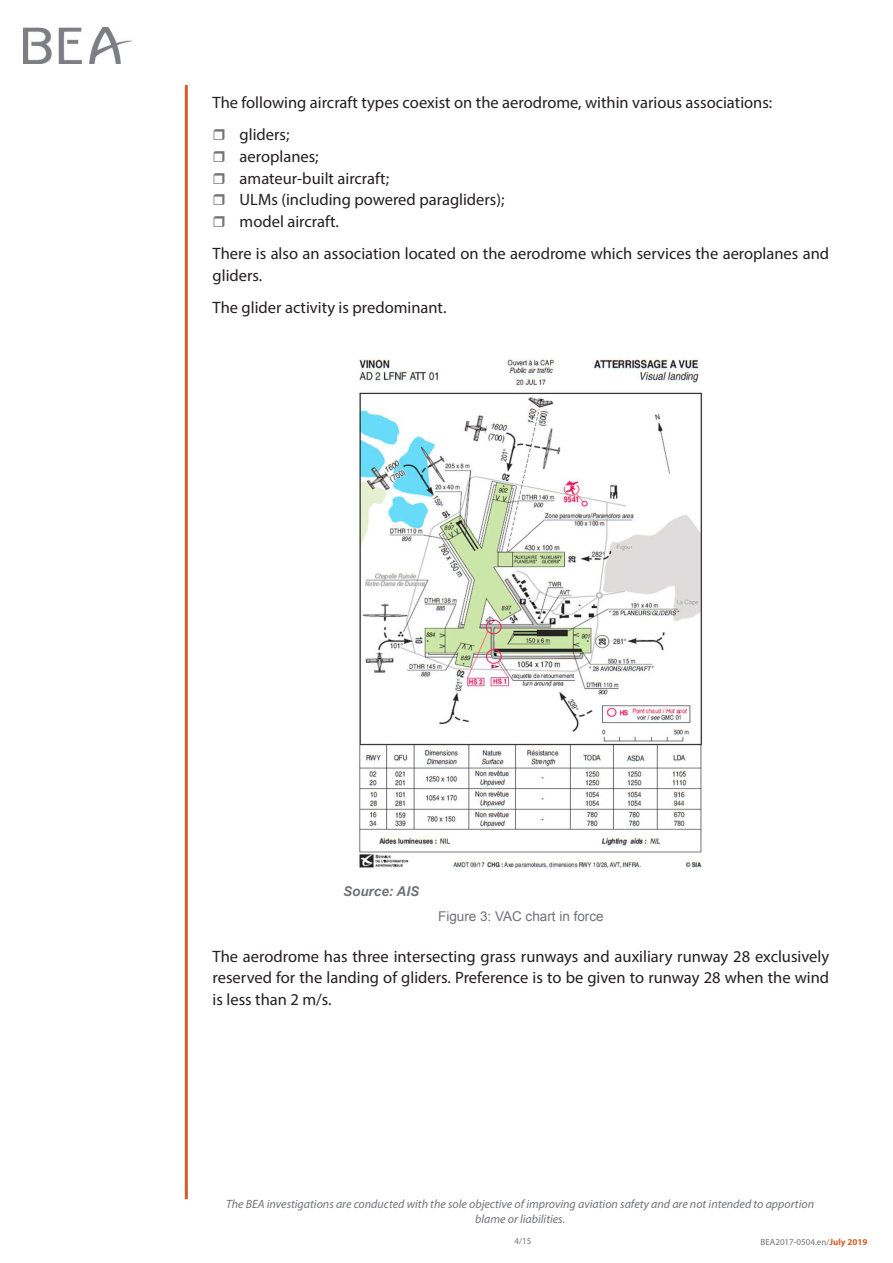
<style>
.page{position:relative;width:893px;height:1263px;background:#fff}
.page>*{position:absolute;margin:0;border:0;box-sizing:border-box;transform-origin:0 0}
.t1{font:16.5px/21.6px "Myriad Pro";color:#231f20}
.Légende{font:13.5px "Arial";color:#717275}
.Légende-2{font:italic 700 13.5px "Arial";color:#717275}
.t2{font:italic 12px/14.4px "Myriad Pro";color:#717275;text-align:center}
.t3{font:9px "Myriad Pro";color:#717275}
.s1{font-weight:700;color:#d75c28}
</style>
<div class="page">
<hr style="left:185px;top:85px;width:3px;height:1114px;background:#d75c28">
<img style="left:23px;top:28px;width:109px;height:36px">
<img style="left:358px;top:359px;width:345px;height:510px">
<p class="t1" style="left:213px;top:91px;width:561px">The following aircraft types coexist on the aerodrome, within various associations:</p>
<p class="t1" style="left:240px;top:124px;width:51px">gliders;</p>
<p class="t1" style="left:240px;top:145px;width:81px">aeroplanes;</p>
<p class="t1" style="left:240px;top:167px;width:151px">amateur-built aircraft;</p>
<p class="t1" style="left:240px;top:189px;width:266px">ULMs (including powered paragliders);</p>
<p class="t1" style="left:240px;top:210px;width:101px">model aircraft.</p>
<p class="t1" style="left:213px;top:243px;width:618px">There is also an association located on the aerodrome which services the aeroplanes and gliders.</p>
<p class="t1" style="left:213px;top:297px;width:235px">The glider activity is predominant.</p>
<p class="Légende-2" style="left:343px;top:883px;width:78px">Source: AIS</p>
<p class="Légende" style="left:438px;top:907px;width:167px">Figure 3: VAC chart in force</p>
<p class="t1" style="left:213px;top:945px;width:618px;text-align:justify">The aerodrome has three intersecting grass runways and auxiliary runway 28 exclusively reserved for the landing of gliders. Preference is to be given to runway 28 when the wind is less than 2 m/s.</p>
<p class="t2" style="left:226px;top:1197px;width:589px">The BEA investigations are conducted with the sole objective of improving aviation safety and are not intended to apportion blame or liabilities.</p>
<p class="t3" style="left:761px;top:1236px;width:108px">BEA2017-0504.en/<span class="s1">July 2019</span></p>
<p class="t3" style="left:515px;top:1236px;width:18px">4/15</p>
</div>
